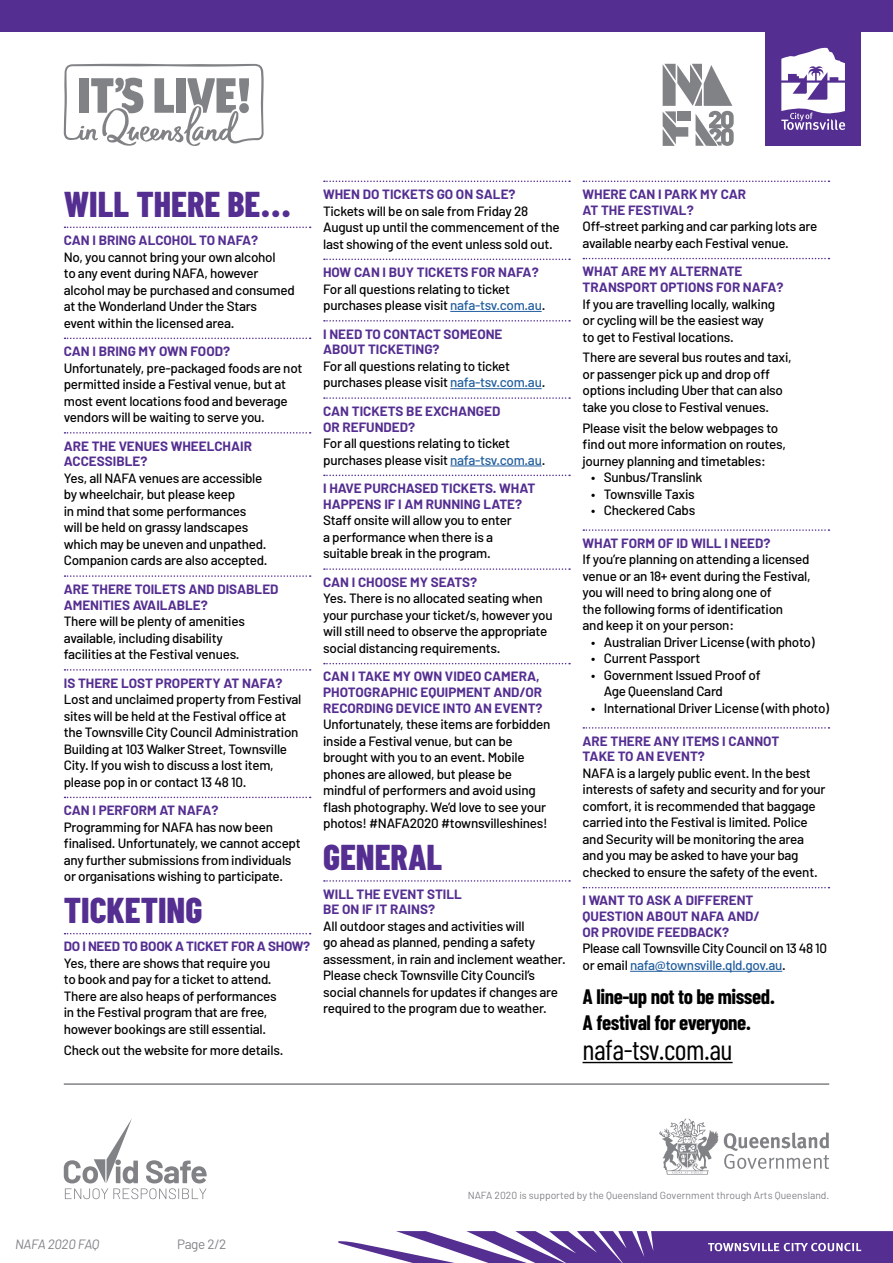
<style>
.page{position:relative;width:893px;height:1263px;background:#fff}
.page>*{position:absolute;margin:0;border:0;box-sizing:border-box;transform-origin:0 0}
.t1{font:800 36px "Barlow Condensed";color:#542e91}
.t2{font:28.5px "Barlow Condensed";letter-spacing:-.02em;color:#000}
.t3{font:700 21px/25.5px "Barlow Condensed";letter-spacing:-.02em;color:#000}
.t4{font:500 13.5px/16.5px "Barlow";letter-spacing:-.02em;color:#000}
.t5{font:700 13.5px/15.8px "Barlow";color:#542e91}
.t6{font:700 13.5px "Barlow";letter-spacing:-.02em;color:#542e91}
.t7{font:italic 13.5px "Barlow";letter-spacing:-.02em;color:#808285}
.t8{font:13.5px "Barlow";color:#808285}
.t9{font:10.35px "Barlow";color:#808285}
.s1{color:#215e9e}
</style>
<div class="page">
<div style="left:0;top:0;width:893px;height:32px;background:#542e91"></div>
<svg style="left:338px;top:1231px;width:555px;height:32px"></svg>
<div style="left:765px;top:22px;width:96px;height:124px;background:#542e91"></div>
<svg style="left:781px;top:48px;width:64px;height:82px"></svg>
<svg style="left:663px;top:64px;width:71px;height:82px"></svg>
<hr style="left:64px;top:1083px;width:765px;height:2px;background:#808285">
<svg style="left:64px;top:64px;width:200px;height:82px"></svg>
<svg style="left:64px;top:1119px;width:143px;height:80px"></svg>
<svg style="left:659px;top:1118px;width:59px;height:56px"></svg>
<svg style="left:724px;top:1132px;width:105px;height:37px"></svg>
<svg style="left:65px;top:227px;width:246px;height:1px"></svg>
<svg style="left:65px;top:338px;width:246px;height:1px"></svg>
<svg style="left:65px;top:432px;width:246px;height:2px"></svg>
<svg style="left:65px;top:575px;width:246px;height:2px"></svg>
<svg style="left:65px;top:669px;width:246px;height:2px"></svg>
<svg style="left:65px;top:797px;width:246px;height:1px"></svg>
<svg style="left:65px;top:933px;width:246px;height:1px"></svg>
<svg style="left:324px;top:181px;width:246px;height:1px"></svg>
<svg style="left:324px;top:259px;width:246px;height:1px"></svg>
<hr style="left:450px;top:311px;width:92px;height:1px;background:#215e9e">
<svg style="left:324px;top:320px;width:246px;height:2px"></svg>
<hr style="left:450px;top:388px;width:92px;height:1px;background:#215e9e">
<svg style="left:324px;top:397px;width:246px;height:2px"></svg>
<hr style="left:450px;top:466px;width:92px;height:1px;background:#215e9e">
<svg style="left:324px;top:475px;width:246px;height:1px"></svg>
<svg style="left:324px;top:568px;width:246px;height:2px"></svg>
<svg style="left:324px;top:663px;width:246px;height:1px"></svg>
<svg style="left:324px;top:880px;width:246px;height:2px"></svg>
<svg style="left:583px;top:181px;width:246px;height:1px"></svg>
<svg style="left:583px;top:258px;width:246px;height:1px"></svg>
<svg style="left:583px;top:529px;width:246px;height:2px"></svg>
<svg style="left:583px;top:727px;width:246px;height:2px"></svg>
<svg style="left:583px;top:887px;width:246px;height:1px"></svg>
<hr style="left:630px;top:971px;width:152px;height:1px;background:#215e9e">
<hr style="left:583px;top:1062px;width:150px;height:1px;background:#000">
<h1 class="t1" style="left:64px;top:181px;width:229px">WILL THERE BE...</h1>
<p class="t5" style="left:64px;top:232px;width:196px">CAN I BRING ALCOHOL TO NAFA?</p>
<p class="t4" style="left:64px;top:248px;width:233px">No, you cannot bring your own alcohol<br>to any event during NAFA, however alcohol may be purchased and consumed at the Wonderland Under the Stars<br>event within the licensed area.</p>
<p class="t5" style="left:64px;top:343px;width:168px">CAN I BRING MY OWN FOOD?</p>
<p class="t4" style="left:64px;top:359px;width:240px">Unfortunately, pre-packaged foods are not permitted inside a Festival venue, but at most event locations food and beverage vendors will be waiting to serve you.</p>
<p class="t5" style="left:64px;top:438px;width:190px">ARE THE VENUES WHEELCHAIR<br>ACCESSIBLE?</p>
<p class="t4" style="left:64px;top:469px;width:205px">Yes, all NAFA venues are accessible by wheelchair, but please keep<br>in mind that some performances will be held on grassy landscapes which may be uneven and unpathed.<br>Companion cards are also accepted.</p>
<p class="t5" style="left:64px;top:581px;width:216px">ARE THERE TOILETS AND DISABLED<br>AMENITIES AVAILABLE?</p>
<p class="t4" style="left:64px;top:613px;width:183px">There will be plenty of amenities available, including disability facilities at the Festival venues.</p>
<p class="t5" style="left:64px;top:675px;width:220px">IS THERE LOST PROPERTY AT NAFA?</p>
<p class="t4" style="left:64px;top:691px;width:239px">Lost and unclaimed property from Festival sites will be held at the Festival office at the Townsville City Council Administration Building at 103 Walker Street, Townsville City. If you wish to discuss a lost item, please pop in or contact 13 48 10.</p>
<p class="t5" style="left:64px;top:802px;width:156px">CAN I PERFORM AT NAFA?</p>
<p class="t4" style="left:64px;top:818px;width:238px">Programming for NAFA has now been finalised. Unfortunately, we cannot accept any further submissions from individuals or organisations wishing to participate.</p>
<h1 class="t1" style="left:64px;top:887px;width:140px">TICKETING</h1>
<p class="t6" style="left:64px;top:938px;width:248px">DO I NEED TO BOOK A TICKET FOR A SHOW?</p>
<p class="t4" style="left:64px;top:954px;width:215px">Yes, there are shows that require you to book and pay for a ticket to attend.<br>There are also heaps of performances in the Festival program that are free, however bookings are still essential.</p>
<p class="t4" style="left:64px;top:1041px;width:221px">Check out the website for more details.</p>
<p class="t5" style="left:323px;top:186px;width:194px">WHEN DO TICKETS GO ON SALE?</p>
<p class="t4" style="left:323px;top:202px;width:238px">Tickets will be on sale from Friday 28<br>August up until the commencement of the last showing of the event unless sold out.</p>
<p class="t5" style="left:323px;top:264px;width:217px">HOW CAN I BUY TICKETS FOR NAFA?</p>
<p class="t4" style="left:323px;top:280px;width:224px">For all questions relating to ticket purchases please visit <span class="s1">nafa-tsv.com.au</span>.</p>
<p class="t5" style="left:323px;top:326px;width:181px">I NEED TO CONTACT SOMEONE<br>ABOUT TICKETING?</p>
<p class="t4" style="left:323px;top:357px;width:224px">For all questions relating to ticket purchases please visit <span class="s1">nafa-tsv.com.au</span>.</p>
<p class="t5" style="left:323px;top:403px;width:179px">CAN TICKETS BE EXCHANGED<br>OR REFUNDED?</p>
<p class="t4" style="left:323px;top:435px;width:224px">For all questions relating to ticket purchases please visit <span class="s1">nafa-tsv.com.au</span>.</p>
<p class="t5" style="left:323px;top:480px;width:214px">I HAVE PURCHASED TICKETS. WHAT<br>HAPPENS IF I AM RUNNING LATE?</p>
<p class="t4" style="left:323px;top:512px;width:190px">Staff onsite will allow you to enter a performance when there is a suitable break in the program.</p>
<p class="t5" style="left:323px;top:574px;width:156px">CAN I CHOOSE MY SEATS?</p>
<p class="t4" style="left:323px;top:590px;width:231px">Yes. There is no allocated seating when your purchase your ticket/s, however you will still need to observe the appropriate social distancing requirements.</p>
<p class="t5" style="left:323px;top:669px;width:221px">CAN I TAKE MY OWN VIDEO CAMERA,<br>PHOTOGRAPHIC EQUIPMENT AND/OR<br>RECORDING DEVICE INTO AN EVENT?</p>
<p class="t4" style="left:323px;top:716px;width:229px">Unfortunately, these items are forbidden inside a Festival venue, but can be brought with you to an event. Mobile phones are allowed, but please be mindful of performers and avoid using flash photography. We’d love to see your photos! #NAFA2020 #townsvilleshines!</p>
<h1 class="t1" style="left:323px;top:835px;width:121px">GENERAL</h1>
<p class="t5" style="left:323px;top:886px;width:140px">WILL THE EVENT STILL<br>BE ON IF IT RAINS?</p>
<p class="t4" style="left:323px;top:917px;width:244px">All outdoor stages and activities will<br>go ahead as planned, pending a safety assessment, in rain and inclement weather.<br>Please check Townsville City Council’s social channels for updates if changes are required to the program due to weather.</p>
<p class="t5" style="left:583px;top:186px;width:165px">WHERE CAN I PARK MY CAR<br>AT THE FESTIVAL?</p>
<p class="t4" style="left:583px;top:218px;width:236px">Off-street parking and car parking lots are available nearby each Festival venue.</p>
<p class="t5" style="left:583px;top:264px;width:202px">WHAT ARE MY ALTERNATE<br>TRANSPORT OPTIONS FOR NAFA?</p>
<p class="t4" style="left:583px;top:295px;width:194px">If you are travelling locally, walking or cycling will be the easiest way to get to Festival locations.</p>
<p class="t4" style="left:583px;top:349px;width:211px">There are several bus routes and taxi, or passenger pick up and drop off options including Uber that can also take you close to Festival venues.</p>
<p class="t4" style="left:583px;top:419px;width:205px">Please visit the below webpages to find out more information on routes, journey planning and timetables:</p>
<p class="t4" style="left:591px;top:469px;width:113px">• Sunbus/Translink</p>
<p class="t4" style="left:591px;top:485px;width:105px">• Townsville Taxis</p>
<p class="t4" style="left:591px;top:502px;width:106px">• Checkered Cabs</p>
<p class="t5" style="left:583px;top:535px;width:189px">WHAT FORM OF ID WILL I NEED?</p>
<p class="t4" style="left:583px;top:551px;width:230px">If you’re planning on attending a licensed venue or an 18+ event during the Festival, you will need to bring along one of<br>the following forms of identification<br>and keep it on your person:</p>
<p class="t4" style="left:591px;top:633px;width:225px">• Australian Driver License (with photo)</p>
<p class="t4" style="left:591px;top:650px;width:111px">• Current Passport</p>
<p class="t4" style="left:604px;top:666px;width:158px;text-indent:-13px">• Government Issued Proof of<br>Age Queensland Card</p>
<p class="t4" style="left:591px;top:699px;width:240px">• International Driver License (with photo)</p>
<p class="t5" style="left:583px;top:733px;width:198px">ARE THERE ANY ITEMS I CANNOT<br>TAKE TO AN EVENT?</p>
<p class="t4" style="left:583px;top:764px;width:245px">NAFA is a largely public event. In the best interests of safety and security and for your comfort, it is recommended that baggage carried into the Festival is limited. Police and Security will be monitoring the area and you may be asked to have your bag checked to ensure the safety of the event.</p>
<p class="t5" style="left:583px;top:892px;width:178px">I WANT TO ASK A DIFFERENT<br>QUESTION ABOUT NAFA AND/<br>OR PROVIDE FEEDBACK?</p>
<p class="t4" style="left:583px;top:940px;width:246px">Please call Townsville City Council on 13 48 10 or email <span class="s1">nafa@townsville.qld.gov.au</span>.</p>
<h3 class="t3" style="left:583px;top:983px;width:194px">A line-up not to be missed.<br>A festival for everyone.</h3>
<h2 class="t2" style="left:583px;top:1032px;width:152px">nafa-tsv.com.au</h2>
<p class="t7" style="left:15px;top:1236px;width:86px">NAFA 2020 FAQ</p>
<p class="t8" style="left:177px;top:1236px;width:51px">Page 2/2</p>
<p class="t9" style="left:468px;top:1189px;width:363px">NAFA 2020 is supported by the Queensland Government through Arts Queensland.</p>
</div>
